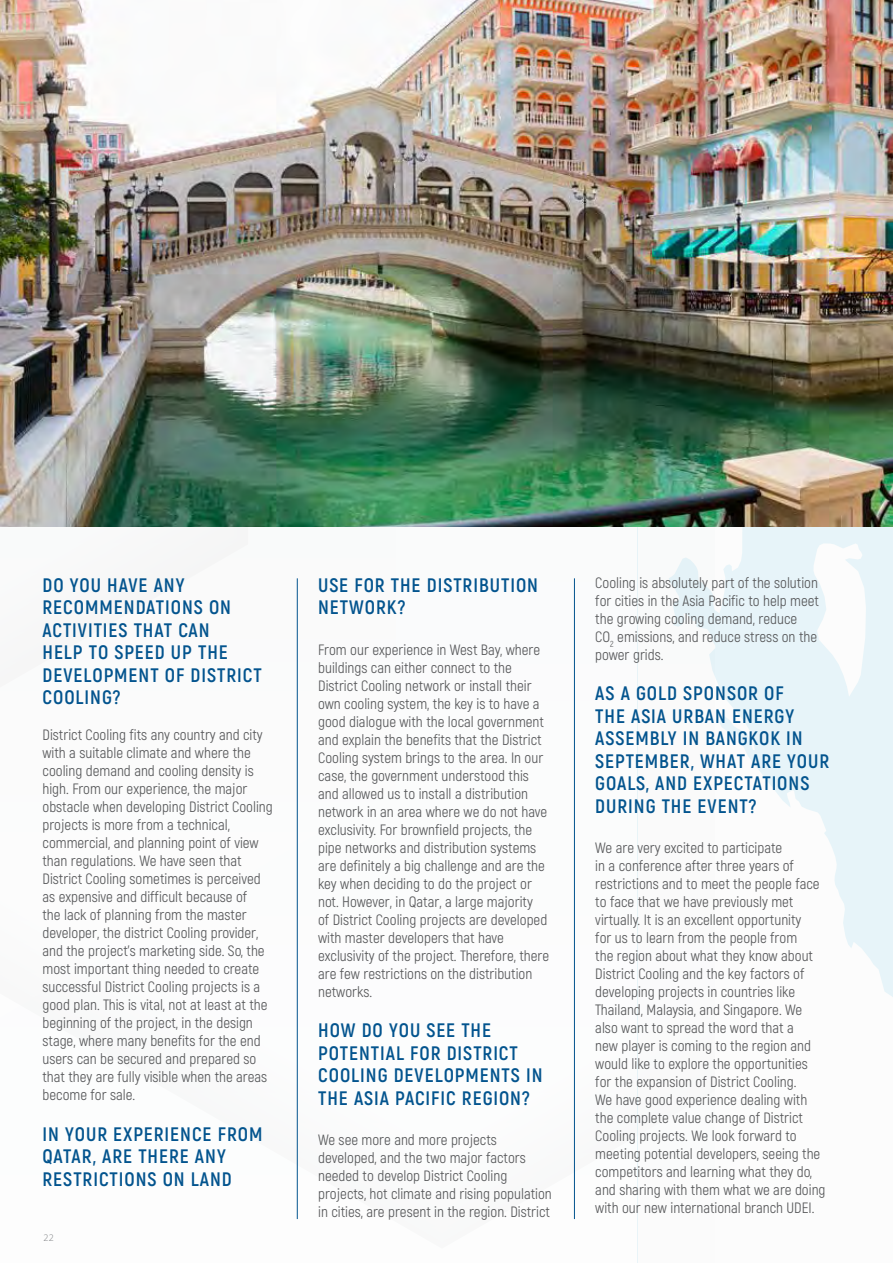
<style>
.page{position:relative;width:893px;height:1263px;background:#fff}
.page>*{position:absolute;margin:0;border:0;box-sizing:border-box;transform-origin:0 0}
.t1{font:700 19.5px/22.5px "Akrobat";letter-spacing:.05em;color:#03548e}
.t2{font:15px/18px "Akrobat";color:#58595b}
.t3{font:300 9px "Open Sans";color:#7c7e81}
</style>
<div class="page">
<svg style="left:442px;top:526px;width:196px;height:95px"></svg>
<svg style="left:638px;top:526px;width:255px;height:471px"></svg>
<img style="left:0;top:0;width:893px;height:526px">
<hr style="left:297px;top:578px;width:1px;height:641px;background:#03548e">
<hr style="left:574px;top:578px;width:1px;height:641px;background:#03548e">
<h1 class="t1" style="left:43px;top:574px;width:221px">DO YOU HAVE ANY<br>RECOMMENDATIONS ON<br>ACTIVITIES THAT CAN<br>HELP TO SPEED UP THE<br>DEVELOPMENT OF DISTRICT<br>COOLING?</h1>
<p class="t2" style="left:43px;top:726px;width:232px">District Cooling fits any country and city with a suitable climate and where the cooling demand and cooling density is high. From our experience, the major obstacle when developing District Cooling projects is more from a technical, commercial, and planning point of view than regulations. We have seen that District Cooling sometimes is perceived as expensive and difficult because of<br>the lack of planning from the master developer, the district Cooling provider, and the project’s marketing side. So, the most important thing needed to create successful District Cooling projects is a good plan. This is vital, not at least at the beginning of the project, in the design stage, where many benefits for the end users can be secured and prepared so that they are fully visible when the areas become for sale.</p>
<h1 class="t1" style="left:43px;top:1123px;width:221px">IN YOUR EXPERIENCE FROM<br>QATAR, ARE THERE ANY<br>RESTRICTIONS ON LAND</h1>
<p class="t3" style="left:43px;top:1232px;width:12px">22</p>
<h1 class="t1" style="left:318px;top:574px;width:221px">USE FOR THE DISTRIBUTION<br>NETWORK?</h1>
<p class="t2" style="left:318px;top:640px;width:232px">From our experience in West Bay, where buildings can either connect to the District Cooling network or install their own cooling system, the key is to have a good dialogue with the local government and explain the benefits that the District Cooling system brings to the area. In our case, the government understood this and allowed us to install a distribution network in an area where we do not have exclusivity. For brownfield projects, the pipe networks and distribution systems are definitely a big challenge and are the key when deciding to do the project or not. However, in Qatar, a large majority<br>of District Cooling projects are developed with master developers that have exclusivity of the project. Therefore, there are few restrictions on the distribution networks.</p>
<h1 class="t1" style="left:318px;top:1019px;width:226px">HOW DO YOU SEE THE<br>POTENTIAL FOR DISTRICT<br>COOLING DEVELOPMENTS IN<br>THE ASIA PACIFIC REGION?</h1>
<p class="t2" style="left:318px;top:1131px;width:235px">We see more and more projects developed, and the two major factors needed to develop District Cooling projects, hot climate and rising population in cities, are present in the region. District</p>
<p class="t2" style="left:595px;top:573px;width:225px">Cooling is absolutely part of the solution for cities in the Asia Pacific to help meet the growing cooling demand, reduce CO<sub>2</sub> emissions, and reduce stress on the power grids.</p>
<h1 class="t1" style="left:595px;top:682px;width:235px">AS A GOLD SPONSOR OF<br>THE ASIA URBAN ENERGY<br>ASSEMBLY IN BANGKOK IN<br>SEPTEMBER, WHAT ARE YOUR<br>GOALS, AND EXPECTATIONS<br>DURING THE EVENT?</h1>
<p class="t2" style="left:595px;top:839px;width:232px">We are very excited to participate<br>in a conference after three years of restrictions and to meet the people face to face that we have previously met virtually. It is an excellent opportunity<br>for us to learn from the people from<br>the region about what they know about District Cooling and the key factors of developing projects in countries like Thailand, Malaysia, and Singapore. We also want to spread the word that a<br>new player is coming to the region and would like to explore the opportunities for the expansion of District Cooling.<br>We have good experience dealing with the complete value change of District Cooling projects. We look forward to meeting potential developers, seeing the competitors and learning what they do, and sharing with them what we are doing with our new international branch UDEI.</p>
</div>
